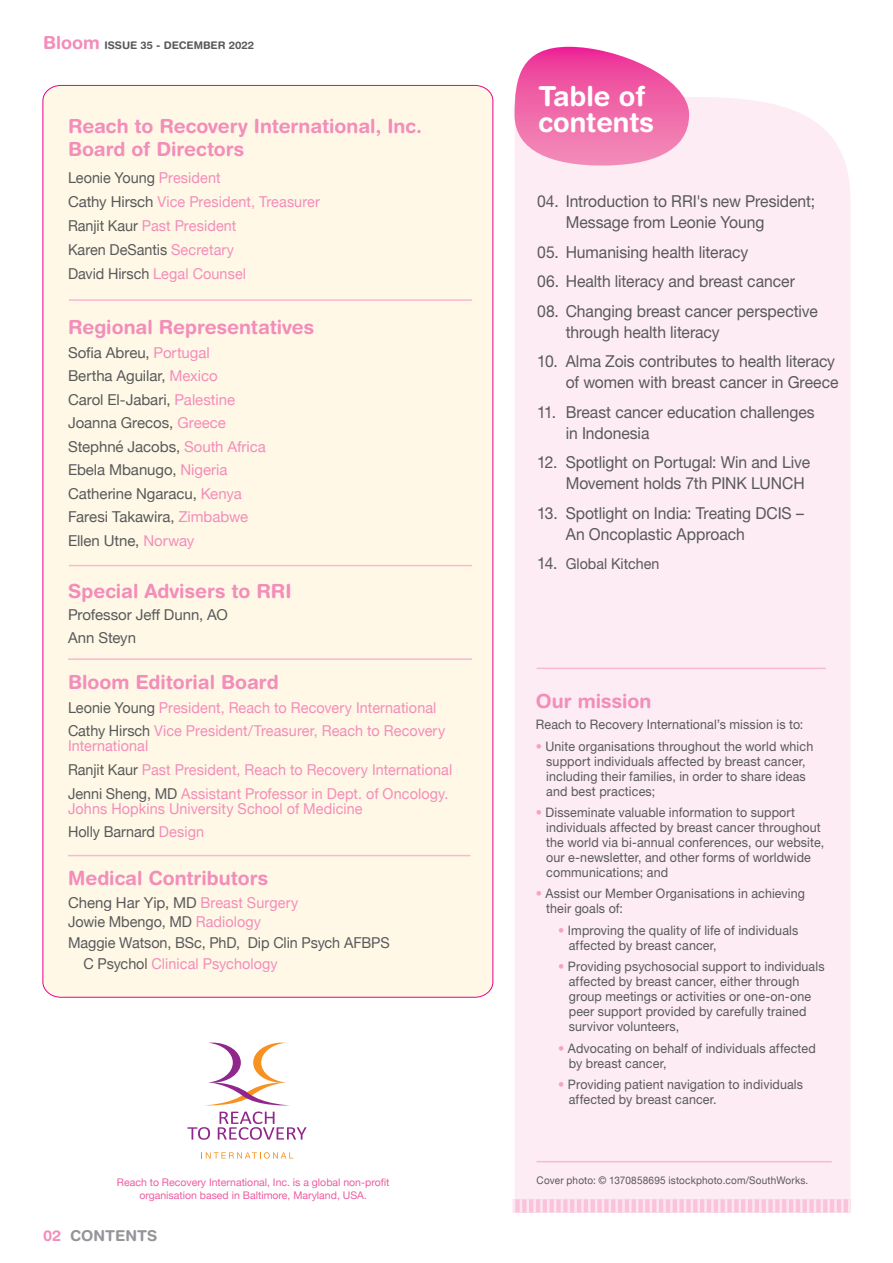
<style>
.page{position:relative;width:893px;height:1263px;background:#fff}
.page>*{position:absolute;margin:0;border:0;box-sizing:border-box;transform-origin:0 0}
.t1{font:700 27.6px/25.8px "Helvetica Rounded LT Std";color:#fff}
.t2{font:700 19.5px/22.5px "Helvetica Rounded LT Std";color:#f38dba}
.t3{font:16.5px/21px "Helvetica Neue LT Std";letter-spacing:-.005em;color:#58595b;scale:.95 1}
.t4{font:15px/24px "Helvetica Neue";letter-spacing:.005em;color:#f38dba;scale:.96 1}
.t5{font:15px/23.5px "Helvetica Neue";letter-spacing:-.005em;color:#58595b}
.t6{font:15px/21px "Helvetica Neue";letter-spacing:-.005em;color:#58595b;scale:.96 1}
.t7{font:15px "Helvetica Neue LT Std";color:#58595b;scale:.95 1}
.t8{font:700 15px "Helvetica Rounded LT Std";color:#939598}
.t9{font:13.2px/15px "Helvetica Neue LT Std";letter-spacing:.01em;color:#58595b;scale:.95 1}
.t10{font:10.5px/13.5px "Helvetica Neue";color:#ef5ba1;text-align:center}
.t11{font:10.5px "Helvetica Neue";letter-spacing:.02em;color:#58595b;scale:.95 1}
.t12{font:700 10.5px "Helvetica Rounded LT Std";color:#58595b}
.s1{font-size:18px;color:#f38dba}
.s2{color:#58595b}
.s3{color:#f38dba}
.s4{font-size:16.5px}
.s5{color:#f5a2c6}
</style>
<div class="page">
<div style="left:42px;top:85px;width:452px;height:913px;background:#fff8e6"></div>
<hr style="left:69px;top:299px;width:403px;height:2px;background:#f7b9d4">
<hr style="left:69px;top:565px;width:403px;height:1px;background:#f7b9d4">
<hr style="left:68px;top:658px;width:404px;height:2px;background:#f7b9d4">
<svg style="left:187px;top:1042px;width:120px;height:117px"></svg>
<div style="left:515px;top:97px;width:335px;height:1102px;background:#fdecf3"></div>
<div style="left:513px;top:1199px;width:337px;height:14px;background:#f9c4db"></div>
<svg style="left:513px;top:1199px;width:9px;height:14px"></svg>
<hr style="left:526px;top:1199px;width:3px;height:14px;background:#fce6f0">
<hr style="left:533px;top:1199px;width:3px;height:14px;background:#fce6f0">
<hr style="left:540px;top:1199px;width:3px;height:14px;background:#fce6f0">
<hr style="left:547px;top:1199px;width:3px;height:14px;background:#fce6f0">
<svg style="left:554px;top:1199px;width:9px;height:14px"></svg>
<hr style="left:567px;top:1199px;width:3px;height:14px;background:#fce6f0">
<hr style="left:574px;top:1199px;width:3px;height:14px;background:#fce6f0">
<hr style="left:581px;top:1199px;width:3px;height:14px;background:#fce6f0">
<hr style="left:588px;top:1199px;width:3px;height:14px;background:#fce6f0">
<svg style="left:595px;top:1199px;width:16px;height:14px"></svg>
<hr style="left:615px;top:1199px;width:3px;height:14px;background:#fce6f0">
<hr style="left:622px;top:1199px;width:3px;height:14px;background:#fce6f0">
<hr style="left:629px;top:1199px;width:3px;height:14px;background:#fce6f0">
<svg style="left:636px;top:1199px;width:16px;height:14px"></svg>
<hr style="left:656px;top:1199px;width:3px;height:14px;background:#fce6f0">
<hr style="left:663px;top:1199px;width:3px;height:14px;background:#fce6f0">
<hr style="left:670px;top:1199px;width:3px;height:14px;background:#fce6f0">
<svg style="left:677px;top:1199px;width:16px;height:14px"></svg>
<hr style="left:697px;top:1199px;width:3px;height:14px;background:#fce6f0">
<hr style="left:704px;top:1199px;width:3px;height:14px;background:#fce6f0">
<hr style="left:711px;top:1199px;width:3px;height:14px;background:#fce6f0">
<svg style="left:718px;top:1199px;width:16px;height:14px"></svg>
<hr style="left:738px;top:1199px;width:3px;height:14px;background:#fce6f0">
<hr style="left:745px;top:1199px;width:3px;height:14px;background:#fce6f0">
<hr style="left:752px;top:1199px;width:3px;height:14px;background:#fce6f0">
<svg style="left:759px;top:1199px;width:16px;height:14px"></svg>
<hr style="left:779px;top:1199px;width:3px;height:14px;background:#fce6f0">
<hr style="left:786px;top:1199px;width:3px;height:14px;background:#fce6f0">
<hr style="left:793px;top:1199px;width:3px;height:14px;background:#fce6f0">
<hr style="left:800px;top:1199px;width:3px;height:14px;background:#fce6f0">
<svg style="left:807px;top:1199px;width:16px;height:14px"></svg>
<hr style="left:827px;top:1199px;width:3px;height:14px;background:#fce6f0">
<hr style="left:834px;top:1199px;width:3px;height:14px;background:#fce6f0">
<hr style="left:841px;top:1199px;width:3px;height:14px;background:#fce6f0">
<svg style="left:848px;top:1199px;width:2px;height:14px"></svg>
<svg style="left:514px;top:47px;width:175px;height:119px;background:#f283b9"></svg>
<hr style="left:537px;top:1161px;width:295px;height:1px;background:#f7b9d4">
<hr style="left:537px;top:668px;width:289px;height:1px;background:#f7b9d4">
<hr style="left:68px;top:855px;width:402px;height:1px;background:#f7b9d4">
<p class="t12" style="left:43px;top:39px;width:212px"><span class="s1">Bloom</span> ISSUE 35 - DECEMBER 2022</p>
<h2 class="t2" style="left:68px;top:115px;width:356px">Reach to Recovery International, Inc.<br>Board of Directors</h2>
<p class="t4" style="left:68px;top:166px;width:264px"><span class="s2">Leonie Young</span> President<br><span class="s2">Cathy Hirsch</span> Vice President, Treasurer<br><span class="s2">Ranjit Kaur</span> Past President<br><span class="s2">Karen DeSantis</span> Secretary<br><span class="s2">David Hirsch</span> Legal Counsel</p>
<h2 class="t2" style="left:68px;top:316px;width:248px">Regional Representatives</h2>
<p class="t5" style="left:68px;top:342px;width:199px">Sofia Abreu, <span class="s3">Portugal<br></span>Bertha Aguilar, <span class="s3">Mexico<br></span>Carol El-Jabari, <span class="s3">Palestine<br></span>Joanna Grecos, <span class="s3">Greece<br></span>Stephné Jacobs, <span class="s3">South Africa<br></span>Ebela Mbanugo, <span class="s3">Nigeria<br></span>Catherine Ngaracu, <span class="s3">Kenya<br></span>Faresi Takawira, <span class="s3">Zimbabwe<br></span>Ellen Utne, <span class="s3">Norway</span></p>
<h2 class="t2" style="left:68px;top:579px;width:225px">Special Advisers to RRI</h2>
<p class="t5" style="left:68px;top:605px;width:161px;line-height:22.5px">Professor Jeff Dunn, AO<br>Ann Steyn</p>
<h2 class="t2" style="left:68px;top:671px;width:212px">Bloom Editorial Board</h2>
<p class="t4" style="left:68px;top:697px;width:394px;line-height:23.5px"><span class="s2">Leonie Young</span> President, Reach to Recovery International<br><span class="s2">Cathy Hirsch</span> Vice President/Treasurer, Reach to Recovery</p>
<p class="t4" style="left:68px;top:735px;width:402px;line-height:23.5px">International<br><span class="s2">Ranjit Kaur</span> Past President, Reach to Recovery International<br><span class="s2">Jenni Sheng, MD</span> Assistant Professor in Dept. of Oncology.</p>
<p class="t4" style="left:68px;top:797px;width:308px;line-height:23.5px">Johns Hopkins University School of Medicine<br><span class="s2">Holly Barnard</span> Design</p>
<h2 class="t2" style="left:68px;top:866px;width:202px">Medical Contributors</h2>
<p class="t5" style="left:68px;top:894px;width:232px;line-height:19.2px">Cheng Har Yip, MD <span class="s3">Breast Surgery<br></span>Jowie Mbengo, MD <span class="s3">Radiology</span></p>
<p class="t6" style="left:83px;top:933px;width:320px;text-indent:-15px">Maggie Watson, BSc, PhD, Dip Clin Psych AFBPS<br>C Psychol <span class="s3">Clinical Psychology</span></p>
<p class="t10" style="left:117px;top:1175px;width:274px">Reach to Recovery International, Inc. is a global non-profit organisation based in Baltimore, Maryland, USA.</p>
<p class="t8" style="left:43px;top:1226px;width:116px"><span class="s3">02</span> CONTENTS</p>
<h1 class="t1" style="left:539px;top:83px;width:117px">Table of contents</h1>
<p class="t3" style="left:566px;top:191px;width:264px;text-indent:-28px">04. Introduction to RRI's new President;<br>Message from Leonie Young</p>
<p class="t3" style="left:537px;top:241px;width:224px">05. Humanising health literacy</p>
<p class="t3" style="left:537px;top:271px;width:273px">06. Health literacy and breast cancer</p>
<p class="t3" style="left:566px;top:300px;width:267px;text-indent:-28px">08. Changing breast cancer perspective through health literacy</p>
<p class="t3" style="left:537px;top:351px;width:319px;text-align:right">10. Alma Zois contributes to health literacy of women with breast cancer in Greece</p>
<p class="t3" style="left:566px;top:401px;width:264px;text-indent:-28px">11. Breast cancer education challenges in Indonesia</p>
<p class="t3" style="left:566px;top:452px;width:259px;text-indent:-28px">12. Spotlight on Portugal: Win and Live<br>Movement holds 7th PINK LUNCH</p>
<p class="t3" style="left:566px;top:502px;width:252px;text-indent:-28px">13. Spotlight on India: Treating DCIS –<br>An Oncoplastic Approach</p>
<p class="t7" style="left:537px;top:555px;width:130px"><span class="s4">14.</span> Global Kitchen</p>
<h2 class="t2" style="left:536px;top:689px;width:117px">Our mission</h2>
<p class="t9" style="left:536px;top:717px;width:283px">Reach to Recovery International’s mission is to:</p>
<p class="t9" style="left:546px;top:738px;width:283px;text-indent:-10px"><span class="s5">•</span> Unite organisations throughout the world which support individuals affected by breast cancer, including their families, in order to share ideas and best practices;</p>
<p class="t9" style="left:546px;top:804px;width:294px;text-indent:-10px"><span class="s5">•</span> Disseminate valuable information to support individuals affected by breast cancer throughout the world via bi-annual conferences, our website, our e-newsletter, and other forms of worldwide communications; and</p>
<p class="t9" style="left:546px;top:886px;width:274px;text-indent:-10px"><span class="s5">•</span> Assist our Member Organisations in achieving their goals of:</p>
<p class="t9" style="left:569px;top:922px;width:243px;text-indent:-10px"><span class="s5">•</span> Improving the quality of life of individuals affected by breast cancer,</p>
<p class="t9" style="left:569px;top:959px;width:271px;text-indent:-10px"><span class="s5">•</span> Providing psychosocial support to individuals affected by breast cancer, either through group meetings or activities or one-on-one peer support provided by carefully trained survivor volunteers,</p>
<p class="t9" style="left:569px;top:1040px;width:261px;text-indent:-10px"><span class="s5">•</span> Advocating on behalf of individuals affected by breast cancer,</p>
<p class="t9" style="left:569px;top:1076px;width:248px;text-indent:-10px"><span class="s5">•</span> Providing patient navigation to individuals affected by breast cancer.</p>
<p class="t11" style="left:537px;top:1172px;width:287px">Cover photo: © 1370858695 istockphoto.com/SouthWorks.</p>
</div>
